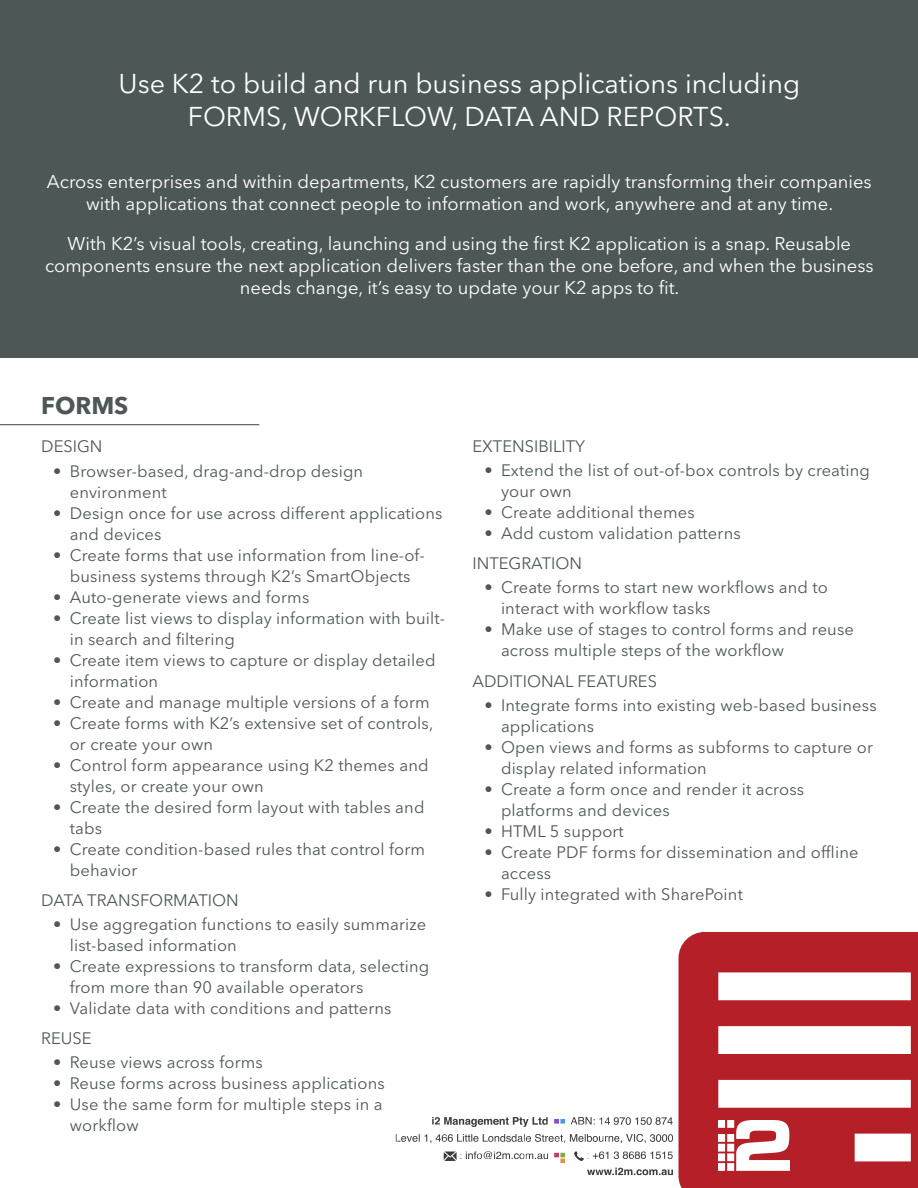
<style>
.page{position:relative;width:918px;height:1188px;background:#fff}
.page>*{position:absolute;margin:0;border:0;box-sizing:border-box;transform-origin:0 0}
.t1{font:27px "Avenir Next LT Pro";color:#fff}
.t2{font:700 24px "Avenir Next LT Pro";color:#4e5758}
.t3{font:18.3px/22px "Avenir Next LT Pro";color:#fff;text-align:center}
.subhead_2{font:16.5px/21px "Avenir Next LT Pro";letter-spacing:.01em;color:#4e5758}
.subhead_new{font:16.5px "Avenir Next LT Pro";color:#4e5758}
</style>
<div class="page">
<div style="left:0;top:0;width:918px;height:357px;background:#4e5758"></div>
<hr style="left:0;top:424px;width:259px;height:1px;background:#4e5758">
<svg style="left:679px;top:932px;width:239px;height:256px;fill:#b51f27"></svg>
<img style="left:718px;top:1121px;width:72px;height:49px">
<img style="left:395px;top:1108px;width:289px;height:74px">
<p class="t1" style="left:119px;top:68px;width:683px">Use K2 to build and run business applications including</p>
<p class="t1" style="left:188px;top:100px;width:545px">FORMS, WORKFLOW, DATA AND REPORTS.</p>
<p class="t3" style="left:47px;top:170px;width:826px">Across enterprises and within departments, K2 customers are rapidly transforming their companies with applications that connect people to information and work, anywhere and at any time.</p>
<p class="t3" style="left:45px;top:232px;width:830px">With K2’s visual tools, creating, launching and using the first K2 application is a snap. Reusable components ensure the next application delivers faster than the one before, and when the business needs change, it’s easy to update your K2 apps to fit.</p>
<p class="t2" style="left:41px;top:391px;width:89px">FORMS</p>
<p class="subhead_new" style="left:41px;top:437px;width:63px">DESIGN</p>
<p class="subhead_2" style="left:70px;top:460px;width:295px;text-indent:-17px">• Browser-based, drag-and-drop design environment</p>
<p class="subhead_2" style="left:70px;top:502px;width:374px;text-indent:-16px">• Design once for use across different applications and devices</p>
<p class="subhead_2" style="left:53px;top:544px;width:373px;text-align:center">• Create forms that use information from line-of&shy;business systems through K2’s SmartObjects</p>
<p class="subhead_2" style="left:53px;top:586px;width:258px">• Auto-generate views and forms</p>
<p class="subhead_2" style="left:70px;top:607px;width:377px;text-indent:-16px">• Create list views to display information with built&shy;in search and filtering</p>
<p class="subhead_2" style="left:70px;top:649px;width:367px;text-indent:-16px">• Create item views to capture or display detailed information</p>
<p class="subhead_2" style="left:53px;top:691px;width:378px">• Create and manage multiple versions of a form</p>
<p class="subhead_2" style="left:70px;top:712px;width:365px;text-indent:-16px">• Create forms with K2’s extensive set of controls, or create your own</p>
<p class="subhead_2" style="left:70px;top:754px;width:360px;text-indent:-16px">• Control form appearance using K2 themes and styles, or create your own</p>
<p class="subhead_2" style="left:70px;top:796px;width:356px;text-indent:-16px">• Create the desired form layout with tables and tabs</p>
<p class="subhead_2" style="left:70px;top:838px;width:357px;text-indent:-16px">• Create condition-based rules that control form behavior</p>
<p class="subhead_2" style="left:41px;top:890px;width:199px">DATA TRANSFORMATION</p>
<p class="subhead_2" style="left:70px;top:914px;width:358px;text-indent:-16px">• Use aggregation functions to easily summarize list-based information</p>
<p class="subhead_2" style="left:70px;top:956px;width:361px;text-indent:-16px">• Create expressions to transform data, selecting from more than 90 available operators</p>
<p class="subhead_2" style="left:53px;top:998px;width:340px">• Validate data with conditions and patterns</p>
<p class="subhead_2" style="left:41px;top:1028px;width:52px">REUSE</p>
<p class="subhead_2" style="left:53px;top:1052px;width:211px">• Reuse views across forms</p>
<p class="subhead_2" style="left:53px;top:1073px;width:333px">• Reuse forms across business applications</p>
<p class="subhead_2" style="left:70px;top:1094px;width:314px;text-indent:-16px">• Use the same form for multiple steps in a workflow</p>
<p class="subhead_2" style="left:472px;top:436px;width:114px">EXTENSIBILITY</p>
<p class="subhead_2" style="left:501px;top:460px;width:371px;text-indent:-16px">• Extend the list of out-of-box controls by creating your own</p>
<p class="subhead_2" style="left:484px;top:502px;width:212px">• Create additional themes</p>
<p class="subhead_2" style="left:484px;top:523px;width:258px">• Add custom validation patterns</p>
<p class="subhead_2" style="left:472px;top:553px;width:111px">INTEGRATION</p>
<p class="subhead_2" style="left:501px;top:577px;width:329px;text-indent:-17px">• Create forms to start new workflows and to interact with workflow tasks</p>
<p class="subhead_2" style="left:501px;top:619px;width:354px;text-indent:-16px">• Make use of stages to control forms and reuse across multiple steps of the workflow</p>
<p class="subhead_2" style="left:472px;top:670px;width:186px">ADDITIONAL FEATURES</p>
<p class="subhead_2" style="left:501px;top:694px;width:377px;text-indent:-16px">• Integrate forms into existing web-based business applications</p>
<p class="subhead_2" style="left:501px;top:736px;width:374px;text-indent:-16px">• Open views and forms as subforms to capture or display related information</p>
<p class="subhead_2" style="left:501px;top:778px;width:305px;text-indent:-16px">• Create a form once and render it across platforms and devices</p>
<p class="subhead_2" style="left:484px;top:820px;width:141px">• HTML 5 support</p>
<p class="subhead_2" style="left:501px;top:841px;width:359px;text-indent:-16px">• Create PDF forms for dissemination and offline access</p>
<p class="subhead_2" style="left:484px;top:883px;width:260px">• Fully integrated with SharePoint</p>
</div>
